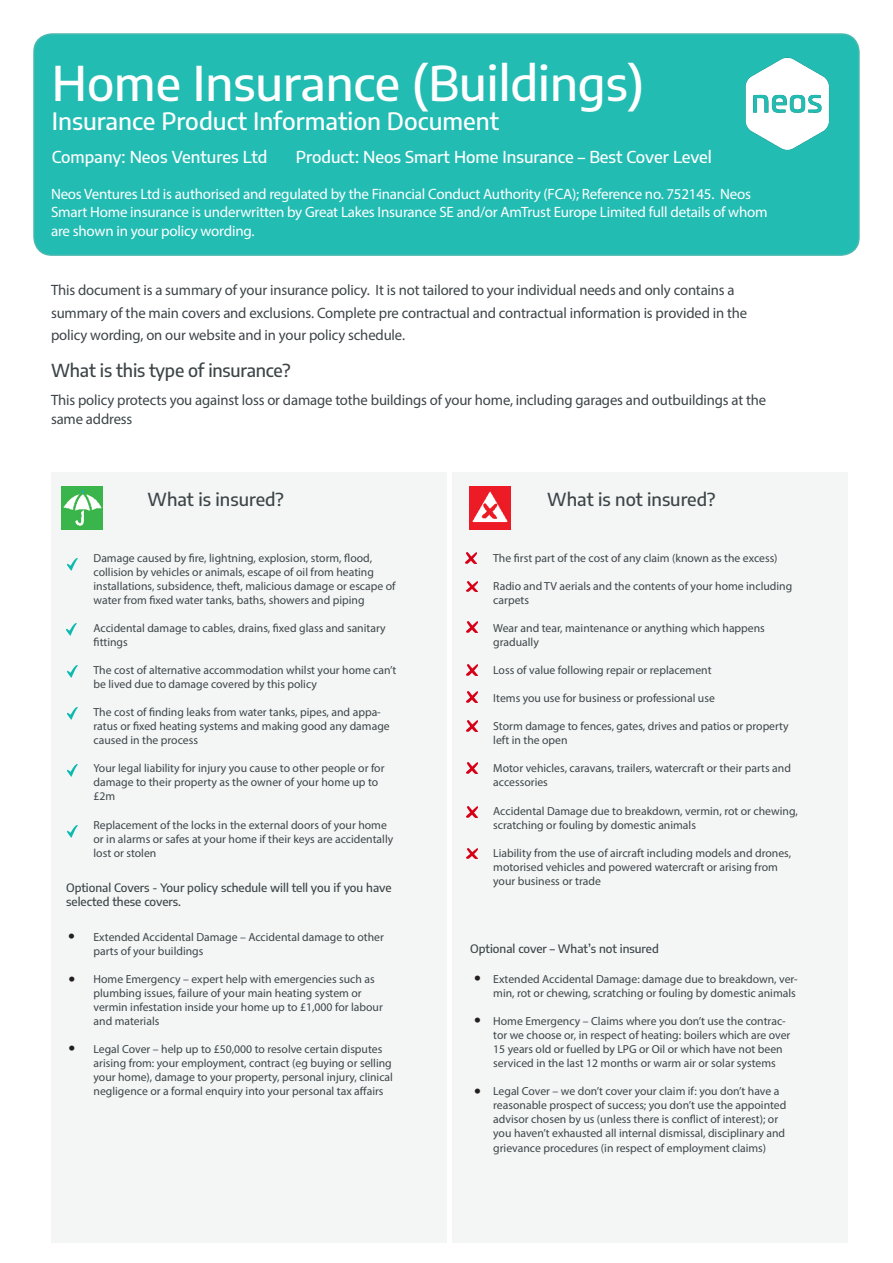
<style>
.page{position:relative;width:893px;height:1263px;background:#fff}
.page>*{position:absolute;margin:0;border:0;box-sizing:border-box;transform-origin:0 0}
.Form_sub_title{font:500 48px "Encode Sans";color:#fff}
.Form_sub_title-2{font:500 24px "Encode Sans";color:#fff}
.Cover_subhead{font:500 18px "Encode Sans";letter-spacing:-.005em;color:#3d4548}
.t1{font:18px "Times";color:#231f20}
.Company_Product_head{font:500 16.5px "Encode Sans";color:#fff}
.Cover_subhead-2{font:15px/22.5px "Myriad Pro";letter-spacing:-.01em;color:#3d4548}
.Cover_subhead-3{font:15px/18px "Myriad Pro";letter-spacing:-.015em;color:#fff}
.t2{font:11.7px/14.1px "Myriad Pro";color:#3d4548}
.t3{font:500 11.7px/14.1px "Encode Sans";color:#3d4548}
</style>
<div class="page">
<div style="left:51px;top:472px;width:395px;height:770px;background:#f4f6f6"></div>
<div style="left:34px;top:34px;width:825px;height:221px;background:#22bcb3;border-radius:18px"></div>
<div style="left:33px;top:33px;width:827px;height:223px;border:2px solid #49b8af;border-radius:18px"></div>
<img style="left:745px;top:57px;width:84px;height:93px">
<div style="left:452px;top:472px;width:395px;height:770px;background:#f4f6f6"></div>
<svg style="left:67px;top:558px;width:11px;height:12px"></svg>
<svg style="left:67px;top:666px;width:11px;height:11px"></svg>
<svg style="left:67px;top:708px;width:11px;height:12px"></svg>
<svg style="left:67px;top:764px;width:11px;height:12px"></svg>
<svg style="left:67px;top:825px;width:11px;height:12px"></svg>
<svg style="left:466px;top:553px;width:10px;height:10px"></svg>
<svg style="left:466px;top:581px;width:11px;height:11px"></svg>
<svg style="left:466px;top:622px;width:11px;height:10px"></svg>
<svg style="left:466px;top:665px;width:11px;height:10px"></svg>
<svg style="left:466px;top:691px;width:11px;height:11px"></svg>
<svg style="left:467px;top:721px;width:11px;height:11px"></svg>
<svg style="left:466px;top:763px;width:11px;height:11px"></svg>
<svg style="left:466px;top:806px;width:11px;height:11px"></svg>
<svg style="left:466px;top:848px;width:11px;height:11px"></svg>
<img style="left:62px;top:487px;width:41px;height:42px">
<img style="left:469px;top:487px;width:41px;height:42px">
<svg style="left:66px;top:623px;width:11px;height:12px"></svg>
<p class="Form_sub_title" style="left:52px;top:49px;width:594px">Home Insurance (Buildings)</p>
<p class="Form_sub_title-2" style="left:52px;top:104px;width:449px">Insurance Product Information Document</p>
<p class="Company_Product_head" style="left:52px;top:145px;width:217px">Company: Neos Ventures Ltd</p>
<p class="Company_Product_head" style="left:296px;top:145px;width:418px">Product: Neos Smart Home Insurance – Best Cover Level</p>
<p class="Cover_subhead-3" style="left:51px;top:184px;width:718px">Neos Ventures Ltd is authorised and regulated by the Financial Conduct Authority (FCA); Reference no. 752145. Neos<br>Smart Home insurance is underwritten by Great Lakes Insurance SE and/or AmTrust Europe Limited full details of whom</p>
<p class="Cover_subhead-3" style="left:51px;top:222px;width:205px">are shown in your policy wording.</p>
<p class="Cover_subhead-2" style="left:51px;top:279px;width:698px">This document is a summary of your insurance policy. It is not tailored to your individual needs and only contains a summary of the main covers and exclusions. Complete pre contractual and contractual information is provided in the policy wording, on our website and in your policy schedule.</p>
<p class="Cover_subhead" style="left:51px;top:357px;width:241px">What is this type of insurance?</p>
<p class="Cover_subhead-2" style="left:51px;top:390px;width:717px;line-height:19.5px">This policy protects you against loss or damage tothe buildings of your home, including garages and outbuildings at the same address</p>
<p class="Cover_subhead" style="left:148px;top:486px;width:138px">What is insured?</p>
<p class="t2" style="left:94px;top:551px;width:304px">Damage caused by fire, lightning, explosion, storm, flood, collision by vehicles or animals, escape of oil from heating installations, subsidence, theft, malicious damage or escape of water from fixed water tanks, baths, showers and piping</p>
<p class="t2" style="left:94px;top:621px;width:294px">Accidental damage to cables, drains, fixed glass and sanitary fittings</p>
<p class="t2" style="left:94px;top:663px;width:304px">The cost of alternative accommodation whilst your home can’t be lived due to damage covered by this policy</p>
<p class="t2" style="left:94px;top:705px;width:298px">The cost of finding leaks from water tanks, pipes, and appa&shy;ratus or fixed heating systems and making good any damage caused in the process</p>
<p class="t2" style="left:94px;top:761px;width:292px">Your legal liability for injury you cause to other people or for damage to their property as the owner of your home up to £2m</p>
<p class="t2" style="left:94px;top:817px;width:301px">Replacement of the locks in the external doors of your home or in alarms or safes at your home if their keys are accidentally lost or stolen</p>
<p class="t3" style="left:66px;top:880px;width:327px">Optional Covers - Your policy schedule will tell you if you have selected these covers.</p>
<p class="t1" style="left:68px;top:919px;width:8px">•</p>
<p class="t1" style="left:69px;top:962px;width:8px">•</p>
<p class="t1" style="left:69px;top:1031px;width:8px">•</p>
<p class="t2" style="left:94px;top:930px;width:292px">Extended Accidental Damage – Accidental damage to other parts of your buildings</p>
<p class="t2" style="left:94px;top:972px;width:291px">Home Emergency – expert help with emergencies such as plumbing issues, failure of your main heating system or vermin infestation inside your home up to £1,000 for labour and materials</p>
<p class="t2" style="left:94px;top:1042px;width:301px">Legal Cover – help up to £50,000 to resolve certain disputes arising from: your employment, contract (eg buying or selling your home), damage to your property, personal injury, clinical negligence or a formal enquiry into your personal tax affairs</p>
<p class="Cover_subhead" style="left:547px;top:486px;width:170px">What is not insured?</p>
<p class="t2" style="left:493px;top:551px;width:286px">The first part of the cost of any claim (known as the excess)</p>
<p class="t2" style="left:493px;top:579px;width:300px">Radio and TV aerials and the contents of your home including carpets</p>
<p class="t2" style="left:493px;top:621px;width:273px">Wear and tear, maintenance or anything which happens gradually</p>
<p class="t2" style="left:493px;top:663px;width:220px">Loss of value following repair or replacement</p>
<p class="t2" style="left:493px;top:691px;width:223px">Items you use for business or professional use</p>
<p class="t2" style="left:493px;top:719px;width:297px">Storm damage to fences, gates, drives and patios or property left in the open</p>
<p class="t2" style="left:493px;top:761px;width:299px">Motor vehicles, caravans, trailers, watercraft or their parts and accessories</p>
<p class="t2" style="left:493px;top:803px;width:306px">Accidental Damage due to breakdown, vermin, rot or chewing, scratching or fouling by domestic animals</p>
<p class="t2" style="left:493px;top:845px;width:299px">Liability from the use of aircraft including models and drones, motorised vehicles and powered watercraft or arising from your business or trade</p>
<p class="t3" style="left:470px;top:941px;width:190px">Optional cover – What’s not insured</p>
<p class="t1" style="left:474px;top:961px;width:8px">•</p>
<p class="t1" style="left:474px;top:1003px;width:8px">•</p>
<p class="t2" style="left:493px;top:972px;width:306px">Extended Accidental Damage: damage due to breakdown, ver&shy;min, rot or chewing, scratching or fouling by domestic animals</p>
<p class="t2" style="left:493px;top:1014px;width:299px">Home Emergency – Claims where you don’t use the contrac&shy;tor we choose or, in respect of heating: boilers which are over 15 years old or fuelled by LPG or Oil or which have not been serviced in the last 12 months or warm air or solar systems</p>
<p class="t2" style="left:493px;top:1084px;width:295px">Legal Cover – we don’t cover your claim if: you don’t have a reasonable prospect of success; you don’t use the appointed advisor chosen by us (unless there is conflict of interest); or you haven’t exhausted all internal dismissal, disciplinary and grievance procedures (in respect of employment claims)</p>
<p class="t1" style="left:474px;top:1074px;width:8px">•</p>
</div>
